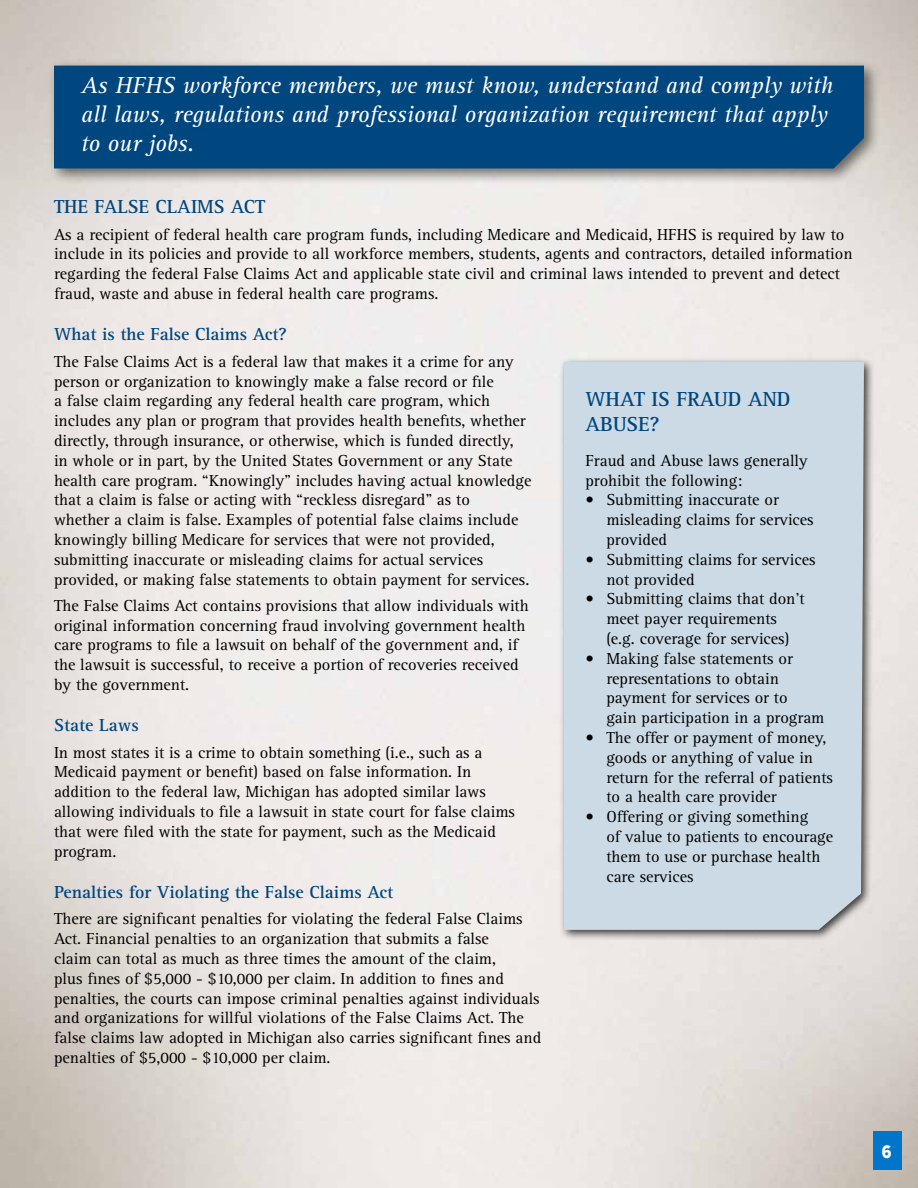
<style>
.page{position:relative;width:918px;height:1188px;background:#fff}
.page>*{position:absolute;margin:0;border:0;box-sizing:border-box;transform-origin:0 0}
.t1{font:italic 24px/28.8px "Rotis Serif";color:#fff}
.t2{font:700 21px/25.2px "Rotis Serif";color:#00467f}
.t3{font:700 19.5px "Rotis Serif";color:#00467f}
.t4{font:700 18px "Rotis Serif";color:#00467f}
.t5{font:900 18px "Mission Gothic";color:#fff}
.t6{font:16.5px/19.8px "Rotis Serif";color:#000}
</style>
<div class="page">
<img style="left:0;top:0;width:918px;height:1188px">
<div style="left:48px;top:59px;width:833px;height:126px;background:#000;opacity:.55"></div>
<div style="left:54px;top:66px;width:810px;height:102px;background:#00467f"></div>
<div style="left:559px;top:357px;width:316px;height:585px;background:#000;opacity:.75"></div>
<div style="left:564px;top:362px;width:300px;height:568px;background:#ccdae5"></div>
<div style="left:874px;top:1131px;width:28px;height:38px;background:#0075c9"></div>
<h1 class="t1" style="left:81px;top:72px;width:754px">As HFHS workforce members, we must know, understand and comply with all laws, regulations and professional organization requirement that apply to our jobs.</h1>
<p class="t3" style="left:54px;top:195px;width:213px">THE FALSE CLAIMS ACT</p>
<p class="t6" style="left:54px;top:225px;width:800px">As a recipient of federal health care program funds, including Medicare and Medicaid, HFHS is required by law to include in its policies and provide to all workforce members, students, agents and contractors, detailed information regarding the federal False Claims Act and applicable state civil and criminal laws intended to prevent and detect fraud, waste and abuse in federal health care programs.</p>
<p class="t4" style="left:54px;top:324px;width:234px">What is the False Claims Act?</p>
<p class="t6" style="left:54px;top:352px;width:479px">The False Claims Act is a federal law that makes it a crime for any person or organization to knowingly make a false record or file<br>a false claim regarding any federal health care program, which includes any plan or program that provides health benefits, whether directly, through insurance, or otherwise, which is funded directly, in whole or in part, by the United States Government or any State health care program. “Knowingly” includes having actual knowledge that a claim is false or acting with “reckless disregard” as to<br>whether a claim is false. Examples of potential false claims include knowingly billing Medicare for services that were not provided, submitting inaccurate or misleading claims for actual services provided, or making false statements to obtain payment for services.</p>
<p class="t6" style="left:54px;top:596px;width:476px">The False Claims Act contains provisions that allow individuals with original information concerning fraud involving government health care programs to file a lawsuit on behalf of the government and, if the lawsuit is successful, to receive a portion of recoveries received by the government.</p>
<p class="t4" style="left:54px;top:715px;width:86px">State Laws</p>
<p class="t6" style="left:54px;top:743px;width:462px">In most states it is a crime to obtain something (i.e., such as a Medicaid payment or benefit) based on false information. In addition to the federal law, Michigan has adopted similar laws allowing individuals to file a lawsuit in state court for false claims that were filed with the state for payment, such as the Medicaid program.</p>
<p class="t4" style="left:54px;top:882px;width:341px">Penalties for Violating the False Claims Act</p>
<p class="t6" style="left:54px;top:909px;width:489px">There are significant penalties for violating the federal False Claims Act. Financial penalties to an organization that submits a false<br>claim can total as much as three times the amount of the claim,<br>plus fines of $5,000 - $10,000 per claim. In addition to fines and penalties, the courts can impose criminal penalties against individuals and organizations for willful violations of the False Claims Act. The false claims law adopted in Michigan also carries significant fines and penalties of $5,000 - $10,000 per claim.</p>
<p class="t2" style="left:585px;top:387px;width:207px">WHAT IS FRAUD AND<br>ABUSE?</p>
<p class="t6" style="left:585px;top:451px;width:224px">Fraud and Abuse laws generally prohibit the following:</p>
<p class="t6" style="left:606px;top:490px;width:209px;text-indent:-21px">• Submitting inaccurate or misleading claims for services provided</p>
<p class="t6" style="left:606px;top:550px;width:211px;text-indent:-21px">• Submitting claims for services not provided</p>
<p class="t6" style="left:585px;top:589px;width:221px;text-align:center">• Submitting claims that don’t meet payer requirements<br>(e.g. coverage for services)</p>
<p class="t6" style="left:606px;top:649px;width:220px;text-indent:-21px">• Making false statements or representations to obtain payment for services or to<br>gain participation in a program</p>
<p class="t6" style="left:606px;top:728px;width:228px;text-indent:-21px">• The offer or payment of money, goods or anything of value in return for the referral of patients to a health care provider</p>
<p class="t6" style="left:606px;top:807px;width:228px;text-indent:-21px">• Offering or giving something<br>of value to patients to encourage them to use or purchase health care services</p>
<p class="t5" style="left:882px;top:1140px;width:11px">6</p>
</div>
